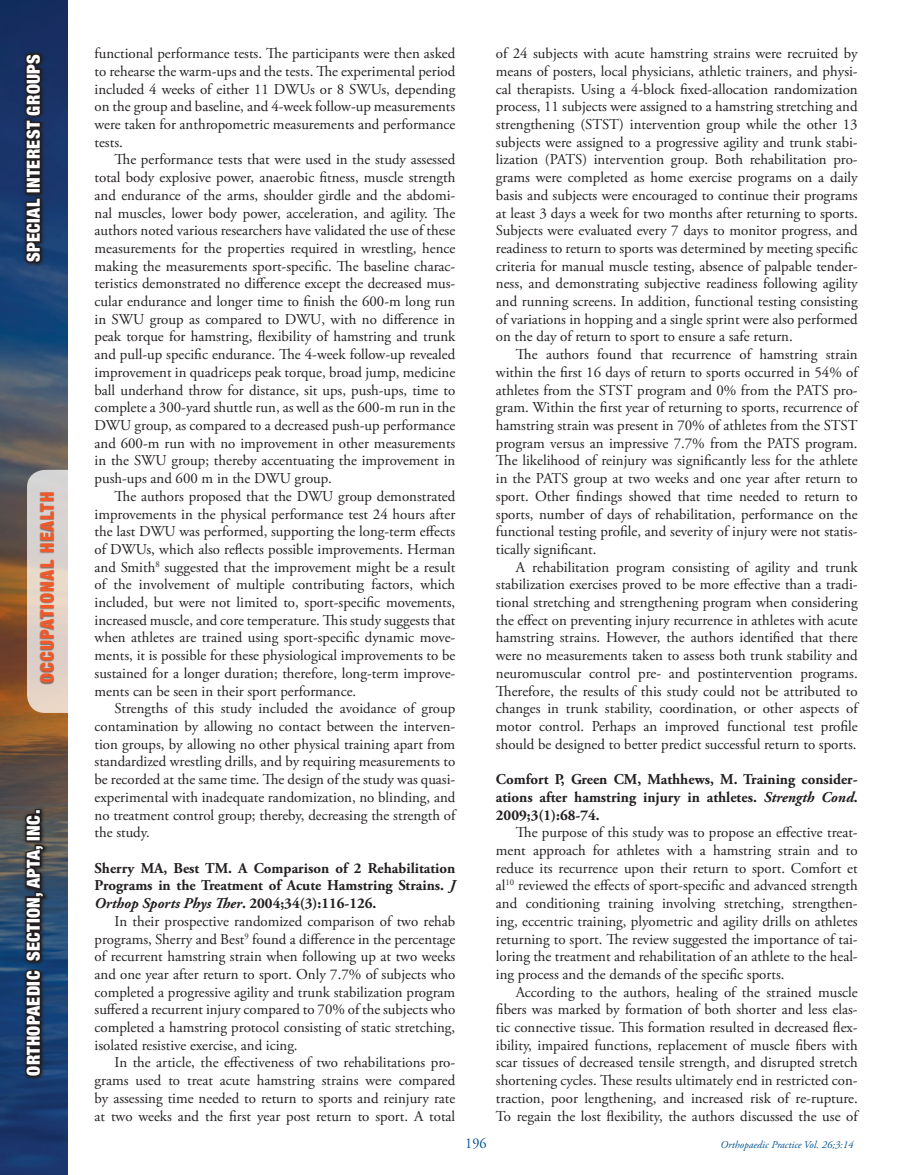
<style>
.page{position:relative;width:905px;height:1175px;background:#fff}
.page>*{position:absolute;margin:0;border:0;box-sizing:border-box;transform-origin:0 0}
.t1{font:900 condensed 18px "Helvetica Neue LT Pro";letter-spacing:.02em;color:#fff}
.t2{font:900 condensed 18px "Helvetica Neue LT Pro";letter-spacing:.07em;color:#f1592a}
.BodyCopy{font:15px/17.7px "Adobe Garamond Pro";color:#231f20;text-align:justify}
.BodyCopy-2{font:700 15px/17.7px "Adobe Garamond Pro";color:#231f20;text-align:justify}
.t3{font:15px "Adobe Garamond Pro";color:#005492;scale:.95 1}
.t4{font:italic 10.5px "Adobe Garamond Pro";color:#005492}
.s1{font-style:italic}
</style>
<div class="page">
<img style="left:0;top:0;width:68px;height:1174px">
<svg style="left:23px;top:806px;width:26px;height:275px"></svg>
<svg style="left:24px;top:843px;width:22px;height:282px;background:#222d3f"></svg>
<div style="left:25px;top:835px;width:16px;height:6px;border:3px solid #231f20"></div>
<svg style="left:24px;top:809px;width:19px;height:28px"></svg>
<div style="left:23px;top:50px;width:22px;height:217px;background:linear-gradient(to bottom,#1a2b58,#1b3b67)"></div>
<svg style="left:24px;top:51px;width:19px;height:214px;background:#21222c"></svg>
<svg style="left:27px;top:470px;width:67px;height:243px"></svg>
<div style="left:40px;top:492px;width:15px;height:192px;background:#231f20;opacity:.6"></div>
<p class="t1" style="left:22px;top:262px;width:209px;rotate:-90deg">SPECIAL INTEREST GROUPS</p>
<p class="t2" style="left:36px;top:683px;width:193px;rotate:-90deg">OCCUPATIONAL HEALTH</p>
<p class="t1" style="left:22px;top:1075px;width:267px;rotate:-90deg">ORTHOPAEDIC SECTION, APTA, INC.</p>
<p class="BodyCopy" style="left:94px;top:45px;width:362px">functional performance tests. The participants were then asked to rehearse the warm-ups and the tests. The experimental period included 4 weeks of either 11 DWUs or 8 SWUs, depending on the group and baseline, and 4-week follow-up measurements were taken for anthropometric measurements and performance tests.</p>
<p class="BodyCopy" style="left:94px;top:151px;width:362px;text-indent:20px">The performance tests that were used in the study assessed total body explosive power, anaerobic fitness, muscle strength and endurance of the arms, shoulder girdle and the abdomi&shy;nal muscles, lower body power, acceleration, and agility. The authors noted various researchers have validated the use of these measurements for the properties required in wrestling, hence making the measurements sport-specific. The baseline charac&shy;teristics demonstrated no difference except the decreased mus&shy;cular endurance and longer time to finish the 600-m long run in SWU group as compared to DWU, with no difference in peak torque for hamstring, flexibility of hamstring and trunk and pull-up specific endurance. The 4-week follow-up revealed improvement in quadriceps peak torque, broad jump, medicine ball underhand throw for distance, sit ups, push-ups, time to complete a 300-yard shuttle run, as well as the 600-m run in the DWU group, as compared to a decreased push-up performance and 600-m run with no improvement in other measurements in the SWU group; thereby accentuating the improvement in push-ups and 600 m in the DWU group.</p>
<p class="BodyCopy" style="left:94px;top:488px;width:362px;text-indent:20px">The authors proposed that the DWU group demonstrated improvements in the physical performance test 24 hours after the last DWU was performed, supporting the long-term effects of DWUs, which also reflects possible improvements. Herman and Smith<sup>8</sup> suggested that the improvement might be a result of the involvement of multiple contributing factors, which included, but were not limited to, sport-specific movements, increased muscle, and core temperature. This study suggests that when athletes are trained using sport-specific dynamic move&shy;ments, it is possible for these physiological improvements to be sustained for a longer duration; therefore, long-term improve&shy;ments can be seen in their sport performance.</p>
<p class="BodyCopy" style="left:94px;top:700px;width:362px;text-indent:20px">Strengths of this study included the avoidance of group contamination by allowing no contact between the interven&shy;tion groups, by allowing no other physical training apart from standardized wrestling drills, and by requiring measurements to be recorded at the same time. The design of the study was quasi&shy;experimental with inadequate randomization, no blinding, and no treatment control group; thereby, decreasing the strength of the study.</p>
<p class="BodyCopy-2" style="left:94px;top:859px;width:362px">Sherry MA, Best TM. A Comparison of 2 Rehabilitation Programs in the Treatment of Acute Hamstring Strains. <span class="s1">J Orthop Sports Phys Ther</span>. 2004;34(3):116-126.</p>
<p class="BodyCopy" style="left:94px;top:912px;width:362px;text-indent:20px">In their prospective randomized comparison of two rehab programs, Sherry and Best<sup>9</sup> found a difference in the percentage of recurrent hamstring strain when following up at two weeks and one year after return to sport. Only 7.7% of subjects who completed a progressive agility and trunk stabilization program suffered a recurrent injury compared to 70% of the subjects who completed a hamstring protocol consisting of static stretching, isolated resistive exercise, and icing.</p>
<p class="BodyCopy" style="left:94px;top:1054px;width:362px;text-indent:20px">In the article, the effectiveness of two rehabilitations pro&shy;grams used to treat acute hamstring strains were compared by assessing time needed to return to sports and reinjury rate at two weeks and the first year post return to sport. A total</p>
<p class="BodyCopy" style="left:496px;top:45px;width:363px">of 24 subjects with acute hamstring strains were recruited by means of posters, local physicians, athletic trainers, and physi&shy;cal therapists. Using a 4-block fixed-allocation randomization process, 11 subjects were assigned to a hamstring stretching and strengthening (STST) intervention group while the other 13 subjects were assigned to a progressive agility and trunk stabi&shy;lization (PATS) intervention group. Both rehabilitation pro&shy;grams were completed as home exercise programs on a daily basis and subjects were encouraged to continue their programs at least 3 days a week for two months after returning to sports.<br>Subjects were evaluated every 7 days to monitor progress, and readiness to return to sports was determined by meeting specific criteria for manual muscle testing, absence of palpable tender&shy;ness, and demonstrating subjective readiness following agility and running screens. In addition, functional testing consisting of variations in hopping and a single sprint were also performed on the day of return to sport to ensure a safe return.</p>
<p class="BodyCopy" style="left:496px;top:346px;width:363px;text-indent:20px">The authors found that recurrence of hamstring strain within the first 16 days of return to sports occurred in 54% of athletes from the STST program and 0% from the PATS pro&shy;gram. Within the first year of returning to sports, recurrence of hamstring strain was present in 70% of athletes from the STST program versus an impressive 7.7% from the PATS program.<br>The likelihood of reinjury was significantly less for the athlete in the PATS group at two weeks and one year after return to sport. Other findings showed that time needed to return to sports, number of days of rehabilitation, performance on the functional testing profile, and severity of injury were not statis&shy;tically significant.</p>
<p class="BodyCopy" style="left:496px;top:558px;width:363px;text-indent:20px">A rehabilitation program consisting of agility and trunk stabilization exercises proved to be more effective than a tradi&shy;tional stretching and strengthening program when considering the effect on preventing injury recurrence in athletes with acute hamstring strains. However, the authors identified that there were no measurements taken to assess both trunk stability and neuromuscular control pre- and postintervention programs.<br>Therefore, the results of this study could not be attributed to changes in trunk stability, coordination, or other aspects of motor control. Perhaps an improved functional test profile should be designed to better predict successful return to sports.</p>
<p class="BodyCopy-2" style="left:496px;top:770px;width:363px">Comfort P, Green CM, Mathhews, M. Training consider&shy;ations after hamstring injury in athletes. <span class="s1">Strength Cond</span>.<br>2009;3(1):68-74.</p>
<p class="BodyCopy" style="left:496px;top:824px;width:363px;text-indent:20px">The purpose of this study was to propose an effective treat&shy;ment approach for athletes with a hamstring strain and to reduce its recurrence upon their return to sport. Comfort et al<sup>10</sup> reviewed the effects of sport-specific and advanced strength and conditioning training involving stretching, strengthen&shy;ing, eccentric training, plyometric and agility drills on athletes returning to sport. The review suggested the importance of tai&shy;loring the treatment and rehabilitation of an athlete to the heal&shy;ing process and the demands of the specific sports.</p>
<p class="BodyCopy" style="left:496px;top:983px;width:363px;text-indent:20px">According to the authors, healing of the strained muscle fibers was marked by formation of both shorter and less elas&shy;tic connective tissue. This formation resulted in decreased flex&shy;ibility, impaired functions, replacement of muscle fibers with scar tissues of decreased tensile strength, and disrupted stretch shortening cycles. These results ultimately end in restricted con&shy;traction, poor lengthening, and increased risk of re-rupture.<br>To regain the lost flexibility, the authors discussed the use of</p>
<p class="t3" style="left:465px;top:1134px;width:24px">196</p>
<p class="t4" style="left:720px;top:1138px;width:134px">Orthopaedic Practice Vol. 26;3:14</p>
</div>
